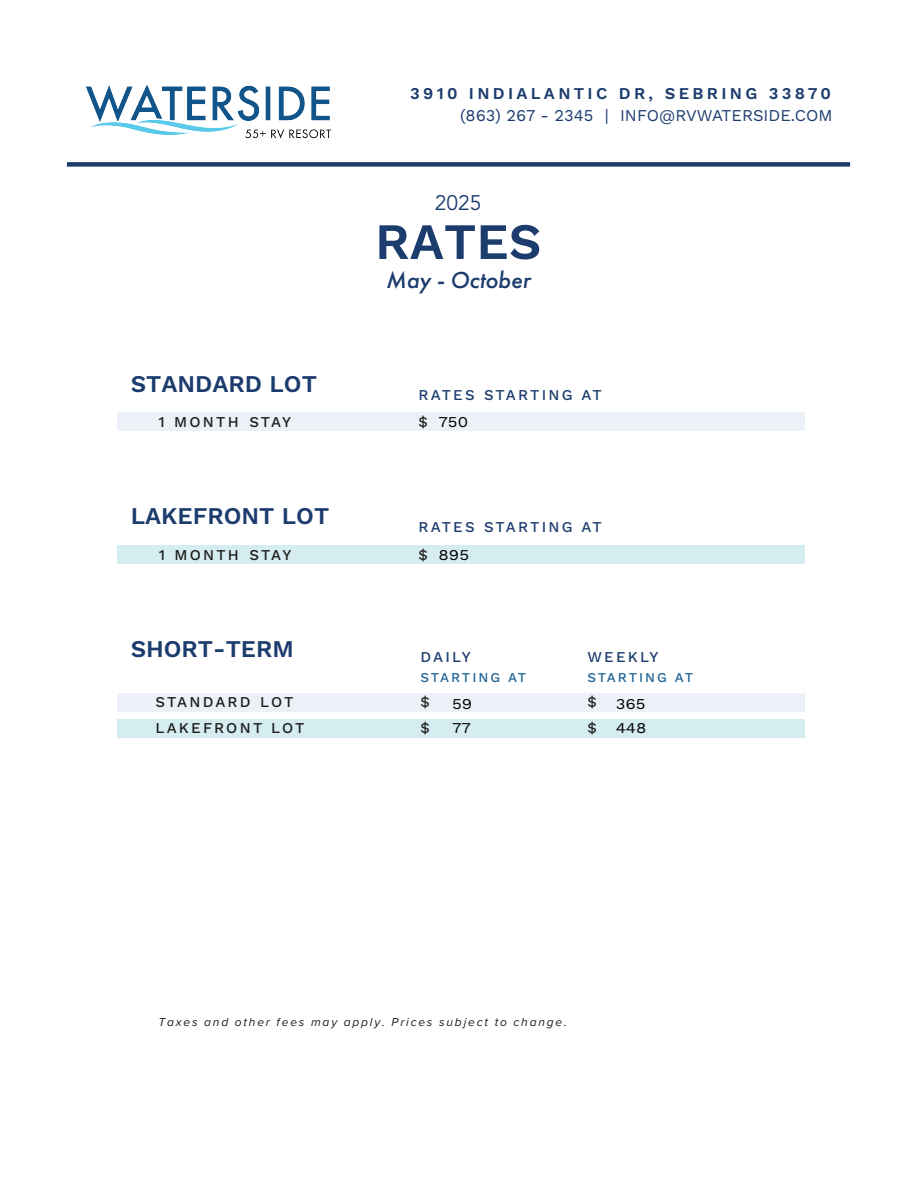
<style>
.page{position:relative;width:918px;height:1188px;background:#fff}
.page>*{position:absolute;margin:0;border:0;box-sizing:border-box;transform-origin:0 0}
.t1{font:600 51px "Work Sans";color:#1c3c6e}
.t2{font:600 24px "Work Sans";color:#1c3c6e}
.t3{font:italic 500 24px "Futura PT";color:#1c3c6e}
.t4{font:21px "Avenir LT Std";color:#1c3c6e}
.t5{font:16.5px "Work Sans";color:#1c3c6e}
.t6{font:600 16.5px "Work Sans";letter-spacing:.2em;color:#1c3c6e}
.t7{font:500 15px "Work Sans";letter-spacing:.15em;color:#1c3c6e}
.t8{font:500 15px "Work Sans";letter-spacing:.15em;color:#1d1d1b}
.t9{font:15px/24.2px "Work Sans";color:#000;scale:1.12 1}
.t10{font:500 15px "Work Sans";letter-spacing:.125em;color:#1d1d1b}
.t11{font:500 13.5px "Work Sans";letter-spacing:.14em;color:#1e6295}
.t12{font:italic 12px "Proxima Nova";letter-spacing:.15em;color:#1d1d1b}
</style>
<div class="page">
<img style="left:86px;top:85px;width:245px;height:54px">
<div style="left:67px;top:162px;width:783px;height:5px;background:#1c3c6e"></div>
<div style="left:117px;top:693px;width:688px;height:18px;background:#ecf1f7"></div>
<div style="left:117px;top:720px;width:688px;height:18px;background:#d5ecf0"></div>
<div style="left:117px;top:412px;width:688px;height:19px;background:#ecf1f7"></div>
<div style="left:117px;top:546px;width:688px;height:18px;background:#d5ecf0"></div>
<h3 class="t6" style="left:410px;top:84px;width:422px">3910 INDIALANTIC DR, SEBRING 33870</h3>
<h3 class="t5" style="left:460px;top:106px;width:374px">(863) 267 - 2345 | INFO@RVWATERSIDE.COM</h3>
<h3 class="t4" style="left:435px;top:191px;width:48px">2025</h3>
<h1 class="t1" style="left:375px;top:212px;width:168px">RATES</h1>
<h2 class="t2" style="left:131px;top:370px;width:188px">STANDARD LOT</h2>
<h2 class="t3" style="left:386px;top:265px;width:146px">May - October</h2>
<p class="t7" style="left:419px;top:386px;width:185px">RATES STARTING AT</p>
<p class="t8" style="left:159px;top:413px;width:134px">1 MONTH STAY</p>
<p class="t8" style="left:419px;top:413px;width:11px">$</p>
<p class="t9" style="left:439px;top:411px;width:28px">750</p>
<h2 class="t2" style="left:131px;top:501px;width:200px">LAKEFRONT LOT</h2>
<p class="t7" style="left:419px;top:518px;width:185px">RATES STARTING AT</p>
<p class="t8" style="left:419px;top:546px;width:11px">$</p>
<p class="t8" style="left:159px;top:546px;width:134px">1 MONTH STAY</p>
<p class="t9" style="left:439px;top:544px;width:29px">895</p>
<h2 class="t2" style="left:131px;top:635px;width:165px">SHORT-TERM</h2>
<p class="t7" style="left:421px;top:648px;width:52px">DAILY</p>
<p class="t7" style="left:587px;top:648px;width:73px">WEEKLY</p>
<p class="t11" style="left:421px;top:669px;width:107px">STARTING AT</p>
<p class="t11" style="left:587px;top:669px;width:107px">STARTING AT</p>
<p class="t10" style="left:156px;top:693px;width:139px">STANDARD LOT</p>
<p class="t8" style="left:421px;top:693px;width:11px">$</p>
<p class="t8" style="left:587px;top:693px;width:11px">$</p>
<p class="t8" style="left:156px;top:719px;width:151px">LAKEFRONT LOT</p>
<p class="t8" style="left:421px;top:719px;width:11px">$</p>
<p class="t8" style="left:587px;top:719px;width:11px">$</p>
<p class="t9" style="left:452px;top:692px;width:20px">59<br>77</p>
<p class="t9" style="left:616px;top:692px;width:29px">365<br>448</p>
<p class="t12" style="left:159px;top:1013px;width:410px">Taxes and other fees may apply. Prices subject to change.</p>
</div>
